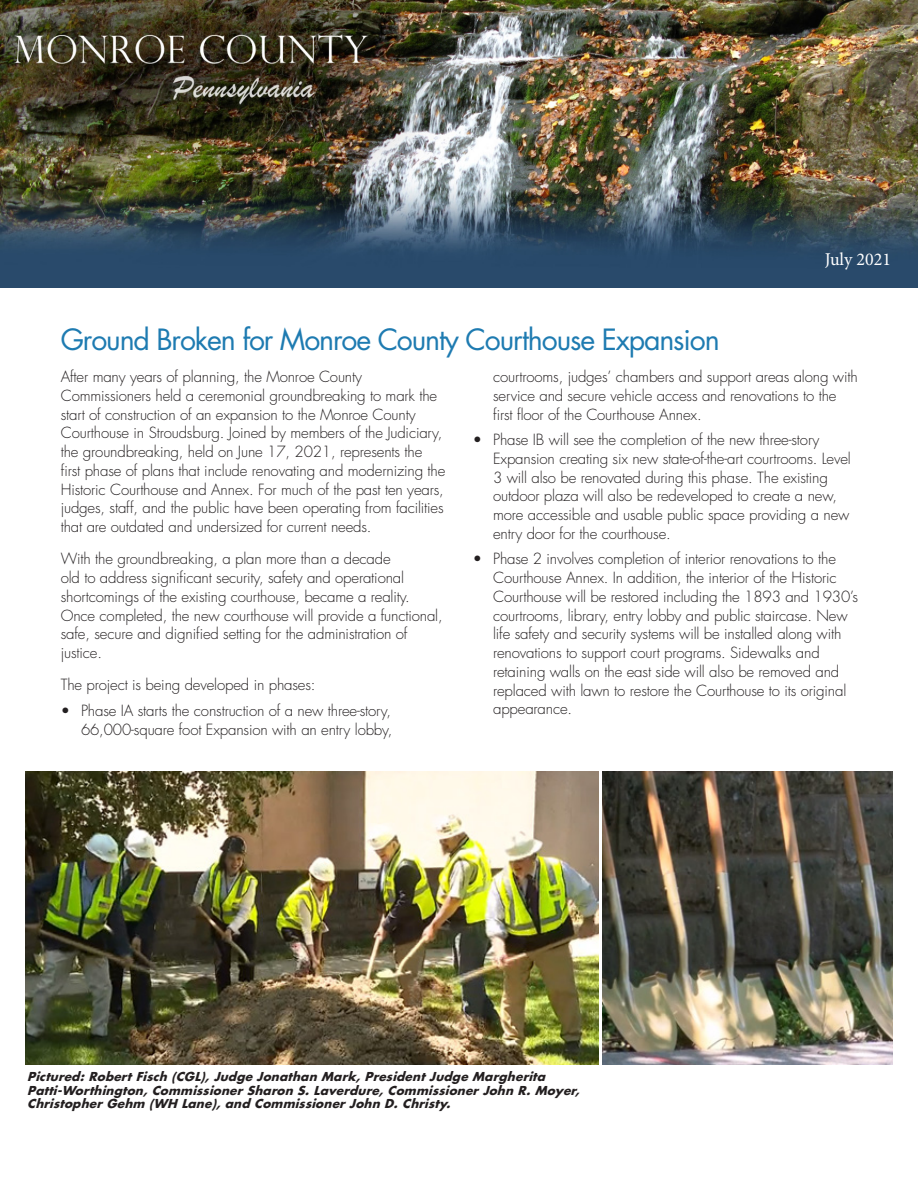
<style>
.page{position:relative;width:918px;height:1188px;background:#fff}
.page>*{position:absolute;margin:0;border:0;box-sizing:border-box;transform-origin:0 0}
.Heading_-_Column_Spa{font:28.5px "Futura Std";letter-spacing:-.04em;color:#1e7bb1}
.t1{font:18px "Minion Pro";color:#fff}
.Body{font:300 15px/18.8px "Futura Std";letter-spacing:-.01em;color:#231f20}
.Body_Before_Bullets{font:300 15px "Futura Std";letter-spacing:-.01em;color:#231f20}
.t2{font:italic 700 12px/13.5px "Futura Std";color:#231f20}
</style>
<div class="page">
<img style="left:0;top:0;width:918px;height:288px">
<img style="left:26px;top:771px;width:573px;height:294px">
<img style="left:602px;top:771px;width:290px;height:294px">
<p class="t1" style="left:825px;top:247px;width:68px">July 2021</p>
<p class="Heading_-_Column_Spa" style="left:61px;top:321px;width:661px">Ground Broken for Monroe County Courthouse Expansion</p>
<p class="Body" style="left:61px;top:368px;width:386px">After many years of planning, the Monroe County Commissioners held a ceremonial groundbreaking to mark the start of construction of an expansion to the Monroe County Courthouse in Stroudsburg. Joined by members of the Judiciary, the groundbreaking, held on June 17, 2021, represents the first phase of plans that include renovating and modernizing the Historic Courthouse and Annex. For much of the past ten years, judges, staff, and the public have been operating from facilities that are outdated and undersized for current needs.</p>
<p class="Body" style="left:61px;top:550px;width:384px">With the groundbreaking, a plan more than a decade<br>old to address significant security, safety and operational shortcomings of the existing courthouse, became a reality.<br>Once completed, the new courthouse will provide a functional, safe, secure and dignified setting for the administration of justice.</p>
<p class="Body_Before_Bullets" style="left:61px;top:676px;width:256px">The project is being developed in phases:</p>
<p class="Body" style="left:61px;top:702px;width:333px;text-align:right">• Phase IA starts the construction of a new three-story,<br>66,000-square foot Expansion with an entry lobby,</p>
<p class="Body" style="left:493px;top:368px;width:366px">courtrooms, judges’ chambers and support areas along with service and secure vehicle access and renovations to the first floor of the Courthouse Annex.</p>
<p class="Body" style="left:493px;top:431px;width:359px;text-indent:-20px">• Phase IB will see the completion of the new three-story Expansion creating six new state-of-the-art courtrooms. Level 3 will also be renovated during this phase. The existing outdoor plaza will also be redeveloped to create a new, more accessible and usable public space providing a new entry door for the courthouse.</p>
<p class="Body" style="left:493px;top:550px;width:366px;text-indent:-20px">• Phase 2 involves completion of interior renovations to the Courthouse Annex. In addition, the interior of the Historic Courthouse will be restored including the 1893 and 1930’s courtrooms, library, entry lobby and public staircase. New life safety and security systems will be installed along with renovations to support court programs. Sidewalks and retaining walls on the east side will also be removed and replaced with lawn to restore the Courthouse to its original appearance.</p>
<p class="t2" style="left:27px;top:1070px;width:558px">Pictured:RobertFisch (CGL),Judge Jonathan Mark,PresidentJudge Margherita<br>Patti-Worthington,CommissionerSharon S.Laverdure,CommissionerJohn R.Moyer,<br>ChristopherGehm (WH Lane),and CommissionerJohn D.Christy.</p>
</div>
